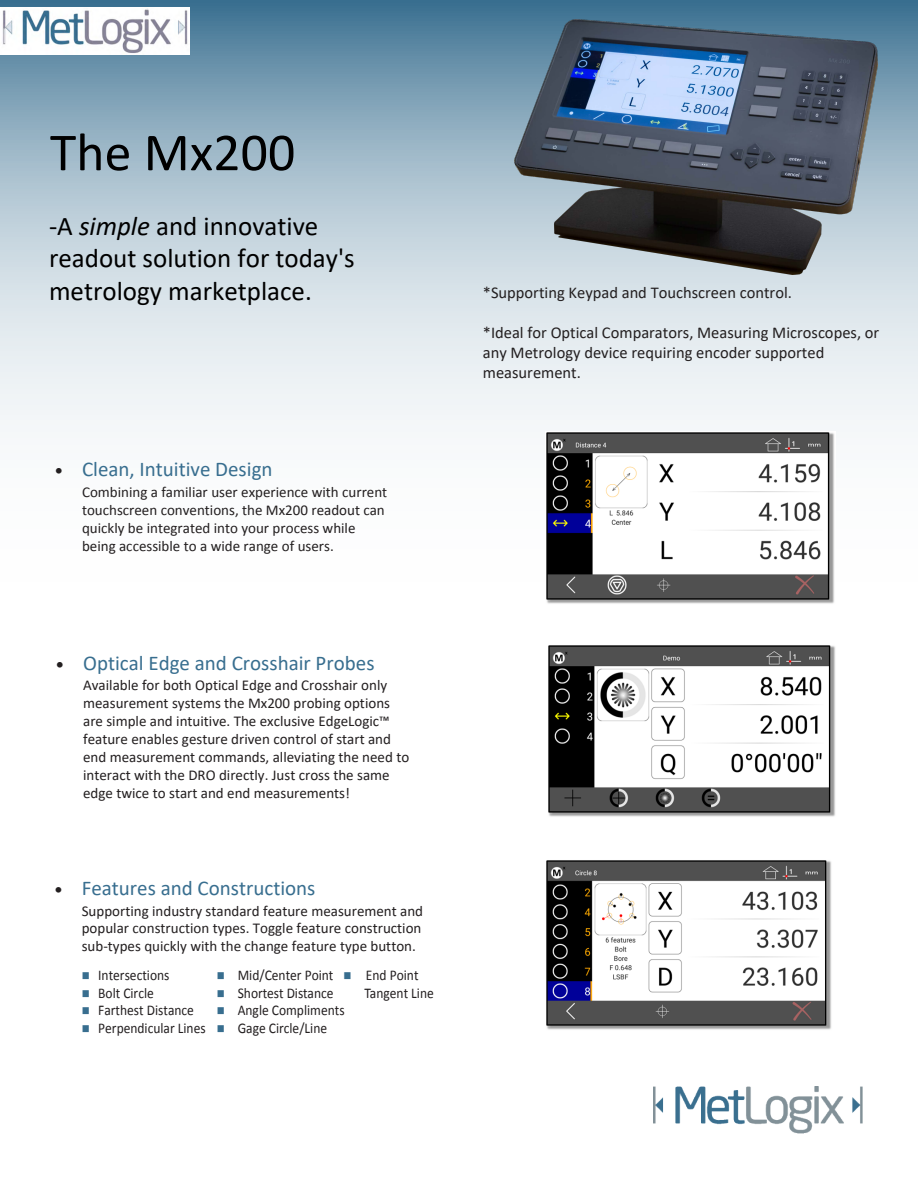
<style>
.page{position:relative;width:918px;height:1188px;background:#fff}
.page>*{position:absolute;margin:0;border:0;box-sizing:border-box;transform-origin:0 0}
.t1{font:54px "Calibri";color:#000}
.t2{font:27px/32.4px "Calibri";color:#000}
.t3{font:21px "Calibri";color:#386e8f}
.t4{font:16.5px/19.8px "Calibri";color:#231f20}
.t5{font:15px/18px "Calibri";color:#231f20}
.t6{font:14.85px/17.9px "Calibri";color:#231f20;scale:.91 1}
.s1{font-style:italic}
.s2{font-family:"AG Foreigner ULB Plain";font-weight:500;font-size:15px;color:#231f20}
.s3{font-family:"AG Foreigner ULB Plain";font-weight:500;font-size:14.85px;color:#231f20}
.s4{color:#386e8f}
</style>
<div class="page">
<svg style="left:0;top:0;width:918px;height:432px;background:#bacdd8"></svg>
<img style="left:654px;top:1086px;width:209px;height:48px">
<img style="left:515px;top:20px;width:363px;height:254px">
<img style="left:0;top:8px;width:189px;height:46px">
<img style="left:546px;top:431px;width:290px;height:173px">
<img style="left:548px;top:645px;width:287px;height:172px">
<img style="left:546px;top:860px;width:285px;height:170px">
<h1 class="t1" style="left:50px;top:115px;width:247px">The Mx200</h1>
<h2 class="t2" style="left:49px;top:209px;width:307px">-A <span class="s1">simple</span> and innovative readout solution for today's metrology marketplace.</h2>
<h3 class="t3" style="left:55px;top:455px;width:219px"><span class="s2">•</span> Clean, Intuitive Design</h3>
<p class="t5" style="left:82px;top:483px;width:307px">Combining a familiar user experience with current touchscreen conventions, the Mx200 readout can quickly be integrated into your process while being accessible to a wide range of users.</p>
<p class="t3" style="left:56px;top:648px;width:320px"><span class="s2">•</span> Optical Edge and Crosshair Probes</p>
<p class="t5" style="left:83px;top:676px;width:328px">Available for both Optical Edge and Crosshair only measurement systems the Mx200 probing options are simple and intuitive. The exclusive EdgeLogic™ feature enables gesture driven control of start and end measurement commands, alleviating the need to interact with the DRO directly. Just cross the same edge twice to start and end measurements!</p>
<h3 class="t3" style="left:55px;top:873px;width:262px"><span class="s3">•</span> Features and Constructions</h3>
<p class="t5" style="left:82px;top:901px;width:343px;text-align:justify">Supporting industry standard feature measurement and popular construction types. Toggle feature construction sub-types quickly with the change feature type button.</p>
<p class="t6" style="left:364px;top:966px;width:78px;text-indent:-148px"><span class="s4">■</span> Mid/Center Point <span class="s4">■</span> End Point<br>Tangent Line</p>
<p class="t6" style="left:217px;top:1002px;width:142px"><span class="s4">■</span> Angle Compliments</p>
<p class="t6" style="left:217px;top:1019px;width:123px"><span class="s4">■</span> Gage Circle/Line</p>
<p class="t6" style="left:82px;top:966px;width:98px"><span class="s4">■</span> Intersections</p>
<p class="t6" style="left:82px;top:984px;width:81px"><span class="s4">■</span> Bolt Circle</p>
<p class="t6" style="left:82px;top:1002px;width:125px"><span class="s4">■</span> Farthest Distance</p>
<p class="t6" style="left:82px;top:1019px;width:138px"><span class="s4">■</span> Perpendicular Lines</p>
<p class="t6" style="left:217px;top:984px;width:130px"><span class="s4">■</span> Shortest Distance</p>
<p class="t4" style="left:483px;top:283px;width:311px">*Supporting Keypad and Touchscreen control.</p>
<p class="t4" style="left:483px;top:322px;width:398px">*Ideal for Optical Comparators, Measuring Microscopes, or any Metrology device requiring encoder supported measurement.</p>
</div>
